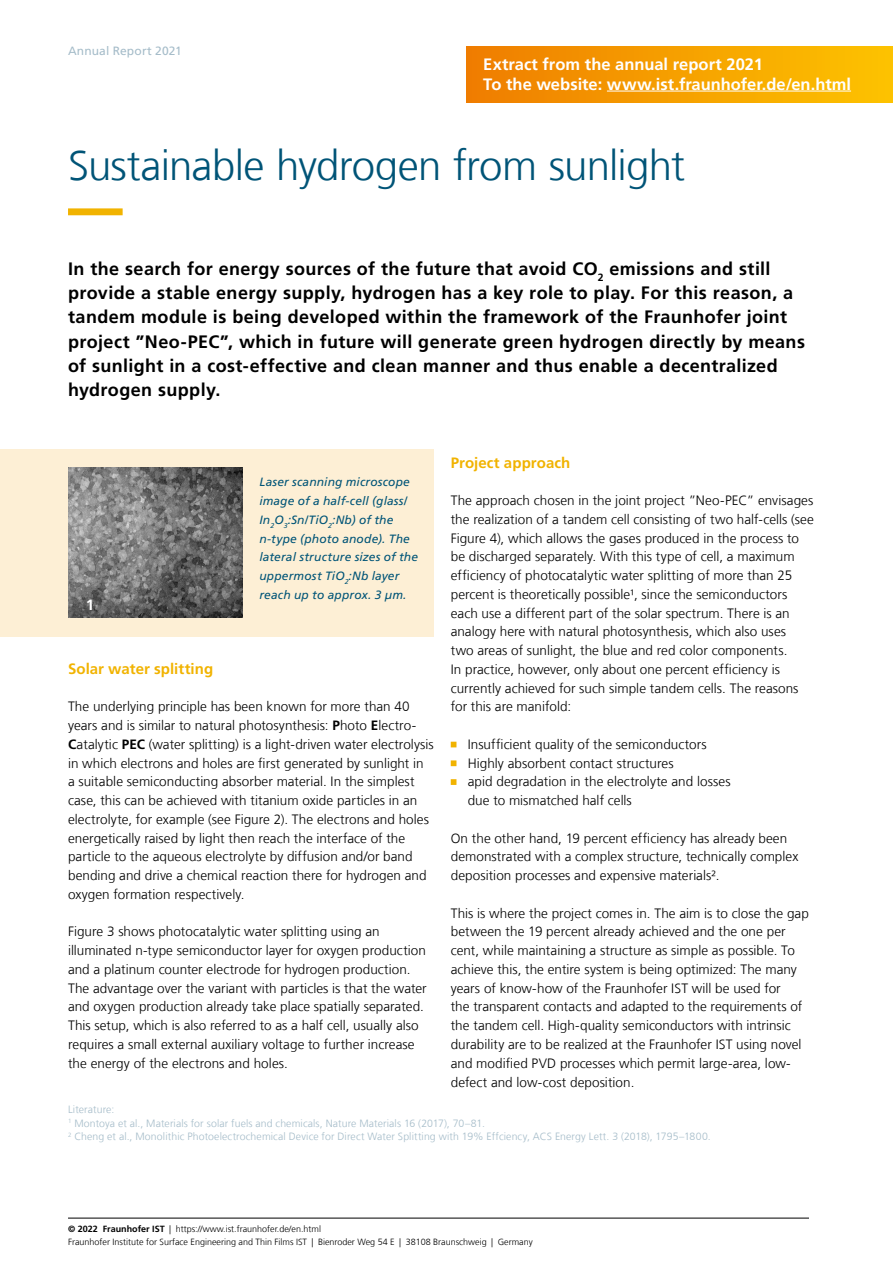
<style>
.page{position:relative;width:893px;height:1263px;background:#fff}
.page>*{position:absolute;margin:0;border:0;box-sizing:border-box;transform-origin:0 0}
.t1{font:300 42px "Frutiger LT Com";letter-spacing:-.02em;color:#005477}
.t2{font:700 18px/24.3px "Frutiger LT Com";letter-spacing:.02em;color:#000}
.t3{font:700 16.5px/19.8px "Frutiger LT Com";color:#fff}
.t4{font:700 15px "Frutiger LT Com";letter-spacing:.005em;color:#f1b300}
.t5{font:700 15px "Frutiger LT Com";color:#fff}
.t6{font:300 13.5px/18.8px "Frutiger LT Com";letter-spacing:.005em;color:#000}
.t7{font:italic 12px/18.8px "Frutiger LT Com";letter-spacing:.015em;color:#005477}
.t8{font:12px "Frutiger LT Com";letter-spacing:.01em;color:#a5bcc9}
.t9{font:300 10.5px/13.5px "Frutiger LT Com";letter-spacing:.01em;color:#a5bcc9}
.t10{font:300 9px/13.5px "Frutiger LT Com";color:#000}
.s1{font-weight:700}
</style>
<div class="page">
<div style="left:0;top:449px;width:434px;height:187px;background:#fdefd5"></div>
<img style="left:68px;top:468px;width:174px;height:150px">
<hr style="left:68px;top:1218px;width:741px;height:1px;background:#000">
<svg style="left:68px;top:208px;width:55px;height:7px"></svg>
<svg style="left:451px;top:742px;width:6px;height:5px"></svg>
<svg style="left:451px;top:760px;width:6px;height:6px"></svg>
<svg style="left:451px;top:779px;width:6px;height:6px"></svg>
<div style="left:466px;top:46px;width:427px;height:56px;background:linear-gradient(to right,#ef7d01,#fdc504)"></div>
<hr style="left:607px;top:91px;width:244px;height:1px;background:#fff">
<p class="t8" style="left:68px;top:44px;width:115px">Annual Report 2021</p>
<p class="t3" style="left:483px;top:54px;width:369px">Extract from the annual report 2021<br>To the website: www.ist.fraunhofer.de/en.html</p>
<h1 class="t1" style="left:68px;top:141px;width:619px">Sustainable hydrogen from sunlight</h1>
<p class="t2" style="left:68px;top:257px;width:738px">In the search for energy sources of the future that avoid CO<sub>2</sub> emissions and still provide a stable energy supply, hydrogen has a key role to play. For this reason, a tandem module is being developed within the framework of the Fraunhofer joint project ”Neo-PEC”, which in future will generate green hydrogen directly by means of sunlight in a cost-effective and clean manner and thus enable a decentralized hydrogen supply.</p>
<p class="t4" style="left:451px;top:454px;width:121px">Project approach</p>
<p class="t6" style="left:451px;top:491px;width:365px">The approach chosen in the joint project ”Neo-PEC” envisages the realization of a tandem cell consisting of two half-cells (see Figure 4), which allows the gases produced in the process to be discharged separately. With this type of cell, a maximum efficiency of photocatalytic water splitting of more than 25 percent is theoretically possible¹, since the semiconductors each use a different part of the solar spectrum. There is an analogy here with natural photosynthesis, which also uses<br>two areas of sunlight, the blue and red color components.<br>In practice, however, only about one percent efficiency is currently achieved for such simple tandem cells. The reasons for this are manifold:</p>
<p class="t6" style="left:468px;top:735px;width:264px">Insufficient quality of the semiconductors Highly absorbent contact structures<br>apid degradation in the electrolyte and losses due to mismatched half cells</p>
<p class="t6" style="left:451px;top:829px;width:349px">On the other hand, 19 percent efficiency has already been demonstrated with a complex structure, technically complex deposition processes and expensive materials².</p>
<p class="t6" style="left:451px;top:904px;width:360px">This is where the project comes in. The aim is to close the gap between the 19 percent already achieved and the one per cent, while maintaining a structure as simple as possible. To achieve this, the entire system is being optimized: The many years of know-how of the Fraunhofer IST will be used for<br>the transparent contacts and adapted to the requirements of the tandem cell. High-quality semiconductors with intrinsic durability are to be realized at the Fraunhofer IST using novel and modified PVD processes which permit large-area, low&shy;defect and low-cost deposition.</p>
<p class="t9" style="left:68px;top:1103px;width:644px">Literature:<br><sup>1</sup> Montoya et al., Materials for solar fuels and chemicals, Nature Materials 16 (2017), 70–81.<br><sup>2</sup> Cheng et al., Monolithic Photoelectrochemical Device for Direct Water Splitting with 19% Effciency, ACS Energy Lett. 3 (2018), 1795–1800.</p>
<p class="t7" style="left:259px;top:473px;width:160px">Laser scanning microscope image of a half-cell (glass/<br>In<sub>2</sub>O<sub>3</sub>:Sn/TiO<sub>2</sub>:Nb) of the n-type (photo anode). The lateral structure sizes of the uppermost TiO<sub>2</sub>:Nb layer reach up to approx. 3 µm.</p>
<p class="t5" style="left:86px;top:596px;width:10px">1</p>
<p class="t4" style="left:68px;top:660px;width:147px">Solar water splitting</p>
<p class="t6" style="left:68px;top:697px;width:367px">The underlying principle has been known for more than 40 years and is similar to natural photosynthesis: <span class="s1">P</span>hoto <span class="s1">E</span>lectro-<span class="s1">C</span>atalytic <span class="s1">PEC</span> (water splitting) is a light-driven water electrolysis in which electrons and holes are first generated by sunlight in a suitable semiconducting absorber material. In the simplest case, this can be achieved with titanium oxide particles in an electrolyte, for example (see Figure 2). The electrons and holes energetically raised by light then reach the interface of the particle to the aqueous electrolyte by diffusion and/or band bending and drive a chemical reaction there for hydrogen and oxygen formation respectively.</p>
<p class="t6" style="left:68px;top:922px;width:360px">Figure 3 shows photocatalytic water splitting using an illuminated n-type semiconductor layer for oxygen production and a platinum counter electrode for hydrogen production.<br>The advantage over the variant with particles is that the water and oxygen production already take place spatially separated.<br>This setup, which is also referred to as a half cell, usually also requires a small external auxiliary voltage to further increase the energy of the electrons and holes.</p>
<p class="t10" style="left:68px;top:1222px;width:466px"><span class="s1">© 2022 Fraunhofer IST</span> | https://www.ist.fraunhofer.de/en.html<br>Fraunhofer Institute for Surface Engineering and Thin Films IST | Bienroder Weg 54 E | 38108 Braunschweig | Germany</p>
</div>
